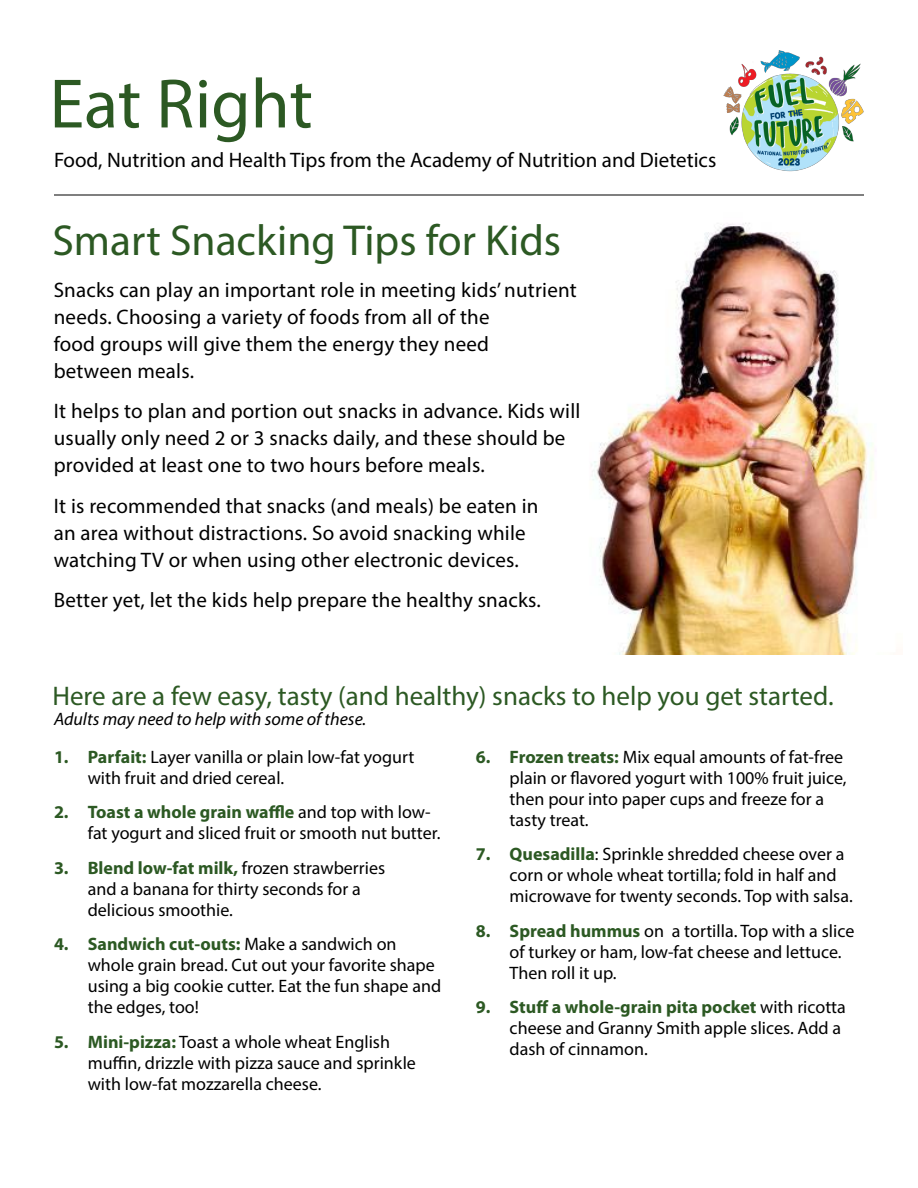
<style>
.page{position:relative;width:918px;height:1188px;background:#fff}
.page>*{position:absolute;margin:0;border:0;box-sizing:border-box;transform-origin:0 0}
.t1{font:70.5px "Myriad Pro";color:#2c5923}
.t2{font:43.5px "Myriad Pro";color:#2c5923}
.t3{font:27px "Myriad Pro";color:#2c5923}
.t4{font:21px/27px "Myriad Pro";letter-spacing:.01em;color:#000}
.t5{font:18px/21px "Myriad Pro";color:#000}
.t6{font:italic 18px "Myriad Pro";color:#000}
.s1{font-weight:700;color:#2c5923}
</style>
<div class="page">
<img style="left:552px;top:194px;width:322px;height:460px">
<hr style="left:54px;top:195px;width:810px;height:1px;background:#000">
<img style="left:723px;top:50px;width:141px;height:122px">
<h1 class="t1" style="left:50px;top:60px;width:265px">Eat Right</h1>
<p class="t4" style="left:54px;top:146px;width:664px">Food, Nutrition and Health Tips from the Academy of Nutrition and Dietetics</p>
<h2 class="t2" style="left:52px;top:214px;width:510px">Smart Snacking Tips for Kids</h2>
<p class="t4" style="left:54px;top:276px;width:525px">Snacks can play an important role in meeting kids’ nutrient needs. Choosing a variety of foods from all of the<br>food groups will give them the energy they need<br>between meals.</p>
<p class="t4" style="left:54px;top:397px;width:528px">It helps to plan and portion out snacks in advance. Kids will usually only need 2 or 3 snacks daily, and these should be provided at least one to two hours before meals.</p>
<p class="t4" style="left:54px;top:492px;width:486px">It is recommended that snacks (and meals) be eaten in an area without distractions. So avoid snacking while watching TV or when using other electronic devices.</p>
<p class="t4" style="left:54px;top:586px;width:489px">Better yet, let the kids help prepare the healthy snacks.</p>
<h3 class="t3" style="left:52px;top:679px;width:783px">Here are a few easy, tasty (and healthy) snacks to help you get started.</h3>
<p class="t6" style="left:54px;top:708px;width:314px">Adults may need to help with some of these.</p>
<p class="t5" style="left:88px;top:746px;width:328px;text-indent:-34px"><span class="s1">1. Parfait:</span> Layer vanilla or plain low-fat yogurt with fruit and dried cereal.</p>
<p class="t5" style="left:88px;top:801px;width:354px;text-indent:-34px"><span class="s1">2. Toast a whole grain waffle</span> and top with low&shy;fat yogurt and sliced fruit or smooth nut butter.</p>
<p class="t5" style="left:88px;top:857px;width:299px;text-indent:-34px"><span class="s1">3. Blend low-fat milk,</span> frozen strawberries and a banana for thirty seconds for a delicious smoothie.</p>
<p class="t5" style="left:88px;top:933px;width:355px;text-indent:-34px"><span class="s1">4. Sandwich cut-outs:</span> Make a sandwich on whole grain bread. Cut out your favorite shape using a big cookie cutter. Eat the fun shape and the edges, too!</p>
<p class="t5" style="left:88px;top:1031px;width:330px;text-indent:-34px"><span class="s1">5. Mini-pizza:</span> Toast a whole wheat English muffin, drizzle with pizza sauce and sprinkle with low-fat mozzarella cheese.</p>
<p class="t5" style="left:510px;top:746px;width:339px;text-indent:-34px"><span class="s1">6. Frozen treats:</span> Mix equal amounts of fat-free plain or flavored yogurt with 100% fruit juice, then pour into paper cups and freeze for a tasty treat.</p>
<p class="t5" style="left:510px;top:843px;width:345px;text-indent:-34px"><span class="s1">7. Quesadilla</span>: Sprinkle shredded cheese over a corn or whole wheat tortilla; fold in half and microwave for twenty seconds. Top with salsa.</p>
<p class="t5" style="left:510px;top:920px;width:346px;text-indent:-34px"><span class="s1">8. Spread hummus</span> on a tortilla. Top with a slice of turkey or ham, low-fat cheese and lettuce.<br>Then roll it up.</p>
<p class="t5" style="left:510px;top:996px;width:338px;text-indent:-34px"><span class="s1">9. Stuff a whole-grain pita pocket</span> with ricotta cheese and Granny Smith apple slices. Add a dash of cinnamon.</p>
</div>
